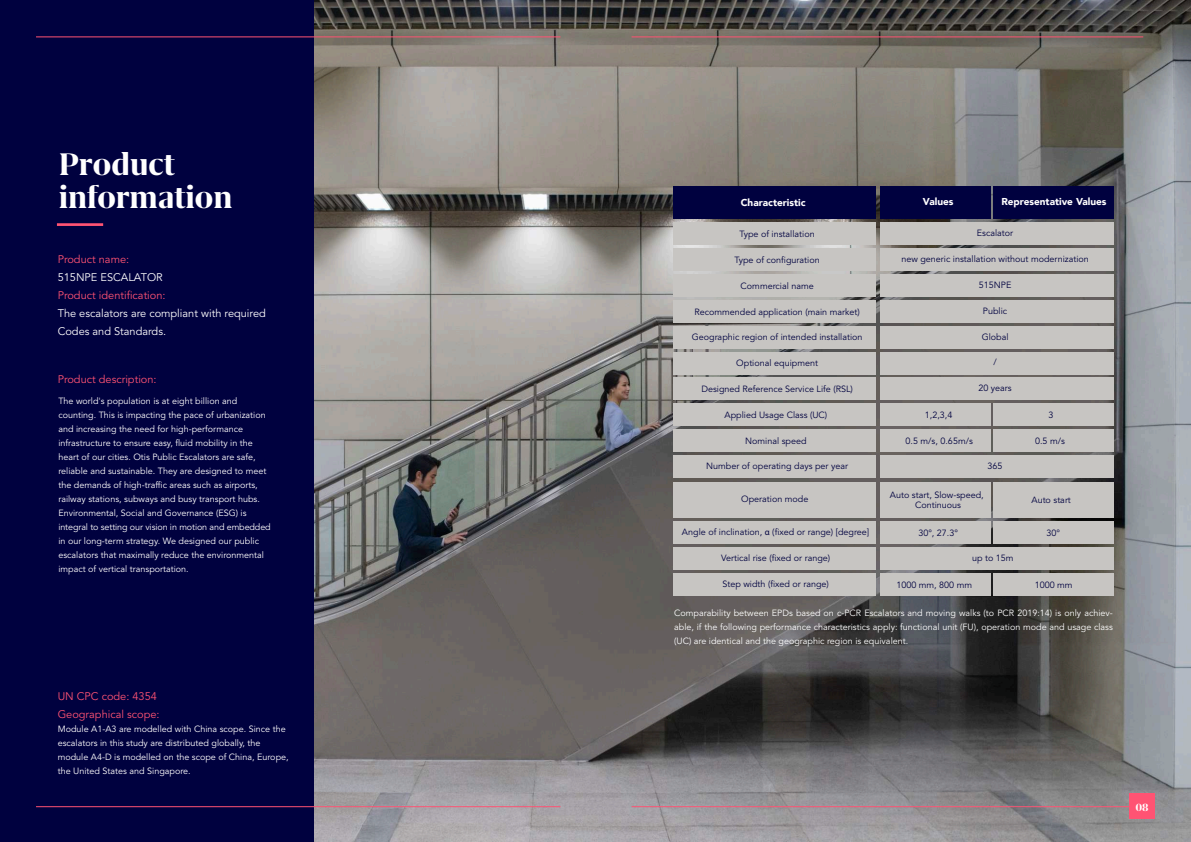
<style>
.page{position:relative;width:1191px;height:842px;background:#fff}
.page>*{position:absolute;margin:0;border:0;box-sizing:border-box;transform-origin:0 0}
.t1{font:700 36px/33px "Grifo M";color:#fff}
.t2{font:700 12px "Grifo M";color:#fff}
.t3{font:11px/18px "Avenir LT Std";color:#ff5373}
.t4{font:11px/18px "Avenir LT Std";color:#fff}
.t5{font:900 10px "Avenir";color:#fff}
.t6{font:9px/14px "Avenir LT Std";color:#fff}
.t7{font:9px/10px "Avenir LT Std";color:#00013f;text-align:center}
.s1{font-family:"Myriad Pro"}
</style>
<div class="page">
<img style="left:314px;top:0;width:877px;height:842px">
<div style="left:880px;top:404px;width:110px;height:22px;background:#c7c5c2"></div>
<div style="left:993px;top:404px;width:121px;height:22px;background:#c7c5c2"></div>
<div style="left:880px;top:430px;width:110px;height:22px;background:#c7c5c2"></div>
<div style="left:993px;top:430px;width:121px;height:22px;background:#c7c5c2"></div>
<div style="left:880px;top:482px;width:110px;height:35px;background:#c7c5c2"></div>
<div style="left:993px;top:482px;width:121px;height:35px;background:#c7c5c2"></div>
<div style="left:673px;top:222px;width:202px;height:22px;background:#c7c5c2"></div>
<div style="left:880px;top:222px;width:234px;height:22px;background:#c7c5c2"></div>
<div style="left:673px;top:248px;width:202px;height:22px;background:#c7c5c2"></div>
<div style="left:880px;top:248px;width:234px;height:22px;background:#c7c5c2"></div>
<div style="left:673px;top:274px;width:202px;height:22px;background:#c7c5c2"></div>
<div style="left:880px;top:274px;width:234px;height:22px;background:#c7c5c2"></div>
<div style="left:673px;top:300px;width:202px;height:22px;background:#c7c5c2"></div>
<div style="left:880px;top:300px;width:234px;height:22px;background:#c7c5c2"></div>
<div style="left:673px;top:326px;width:202px;height:22px;background:#c7c5c2"></div>
<div style="left:880px;top:326px;width:234px;height:22px;background:#c7c5c2"></div>
<div style="left:673px;top:352px;width:202px;height:22px;background:#c7c5c2"></div>
<div style="left:880px;top:352px;width:234px;height:22px;background:#c7c5c2"></div>
<div style="left:673px;top:378px;width:202px;height:22px;background:#c7c5c2"></div>
<div style="left:880px;top:378px;width:234px;height:22px;background:#c7c5c2"></div>
<div style="left:673px;top:404px;width:202px;height:22px;background:#c7c5c2"></div>
<div style="left:673px;top:430px;width:202px;height:22px;background:#c7c5c2"></div>
<div style="left:673px;top:456px;width:202px;height:22px;background:#c7c5c2"></div>
<div style="left:880px;top:456px;width:234px;height:22px;background:#c7c5c2"></div>
<div style="left:673px;top:482px;width:202px;height:36px;background:#c7c5c2"></div>
<div style="left:880px;top:521px;width:110px;height:22px;background:#c7c5c2"></div>
<div style="left:993px;top:521px;width:121px;height:22px;background:#c7c5c2"></div>
<div style="left:673px;top:521px;width:202px;height:22px;background:#c7c5c2"></div>
<div style="left:673px;top:547px;width:202px;height:22px;background:#c7c5c2"></div>
<div style="left:880px;top:547px;width:234px;height:22px;background:#c7c5c2"></div>
<div style="left:673px;top:573px;width:202px;height:22px;background:#c7c5c2"></div>
<div style="left:880px;top:573px;width:110px;height:22px;background:#c7c5c2"></div>
<div style="left:993px;top:573px;width:121px;height:22px;background:#c7c5c2"></div>
<div style="left:0;top:0;width:314px;height:842px;background:#00013f"></div>
<div style="left:673px;top:186px;width:202px;height:32px;background:#00013f"></div>
<div style="left:880px;top:186px;width:110px;height:32px;background:#00013f"></div>
<div style="left:993px;top:186px;width:121px;height:32px;background:#00013f"></div>
<hr style="left:57px;top:223px;width:46px;height:3px;background:#ff5373">
<hr style="left:631px;top:806px;width:512px;height:1px;background:#ff5373">
<hr style="left:36px;top:806px;width:524px;height:1px;background:#ff5373">
<div style="left:1129px;top:793px;width:25px;height:25px;background:#ff5373"></div>
<hr style="left:36px;top:37px;width:524px;height:1px;background:#ff5373">
<hr style="left:631px;top:37px;width:512px;height:1px;background:#ff5373">
<h1 class="t1" style="left:59px;top:147px;width:175px">Product information</h1>
<p class="t3" style="left:58px;top:250px;width:73px">Product name:</p>
<p class="t4" style="left:58px;top:268px;width:107px">515NPE ESCALATOR</p>
<p class="t3" style="left:58px;top:286px;width:109px">Product identification:</p>
<p class="t4" style="left:58px;top:304px;width:210px">The escalators are compliant with required<br>Codes and Standards.</p>
<p class="t3" style="left:58px;top:370px;width:100px">Product description:</p>
<p class="t6" style="left:58px;top:394px;width:214px">The world's population is at eight billion and counting. This is impacting the pace of urbanization and increasing the need for high-performance infrastructure to ensure easy, fluid mobility in the heart of our cities. Otis Public Escalators are safe, reliable and sustainable. They are designed to meet the demands of high-traffic areas such as airports, railway stations, subways and busy transport hubs.<br>Environmental, Social and Governance (ESG) is integral to setting our vision in motion and embedded in our long-term strategy. We designed our public escalators that maximally reduce the environmental impact of vertical transportation.</p>
<p class="t3" style="left:58px;top:687px;width:103px">UN CPC code: 4354<br>Geographical scope:</p>
<p class="t6" style="left:58px;top:722px;width:232px">Module A1-A3 are modelled with China scope. Since the escalators in this study are distributed globally, the module A4-D is modelled on the scope of China, Europe, the United States and Singapore.</p>
<p class="t5" style="left:740px;top:194px;width:66px">Characteristic</p>
<p class="t5" style="left:923px;top:193px;width:32px">Values</p>
<p class="t5" style="left:1001px;top:193px;width:107px">Representative Values</p>
<p class="t7" style="left:739px;top:229px;width:77px">Type of installation</p>
<p class="t7" style="left:734px;top:255px;width:87px">Type of configuration</p>
<p class="t7" style="left:740px;top:281px;width:75px">Commercial name</p>
<p class="t7" style="left:694px;top:307px;width:167px">Recommended application (main market)</p>
<p class="t7" style="left:692px;top:332px;width:172px">Geographic region of intended installation</p>
<p class="t7" style="left:736px;top:358px;width:83px">Optional equipment</p>
<p class="t7" style="left:701px;top:384px;width:153px">Designed Reference Service Life (RSL)</p>
<p class="t7" style="left:724px;top:410px;width:104px">Applied Usage Class (UC)</p>
<p class="t7" style="left:745px;top:436px;width:63px">Nominal speed</p>
<p class="t7" style="left:706px;top:461px;width:143px">Number of operating days per year</p>
<p class="t7" style="left:977px;top:228px;width:38px">Escalator</p>
<p class="t7" style="left:901px;top:254px;width:189px">new generic installation without modernization</p>
<p class="t7" style="left:978px;top:280px;width:34px">515NPE</p>
<p class="t7" style="left:983px;top:306px;width:26px">Public</p>
<p class="t7" style="left:981px;top:332px;width:28px">Global</p>
<p class="t7" style="left:993px;top:357px;width:5px">/</p>
<p class="t7" style="left:978px;top:383px;width:35px">20 years</p>
<p class="t7" style="left:925px;top:410px;width:29px">1,2,3,4</p>
<p class="t7" style="left:905px;top:436px;width:69px">0.5 m/s, 0.65m/s</p>
<p class="t7" style="left:987px;top:461px;width:17px">365</p>
<p class="t7" style="left:1048px;top:410px;width:7px">3</p>
<p class="t7" style="left:1035px;top:436px;width:31px">0.5 m/s</p>
<p class="t7" style="left:741px;top:495px;width:69px">Operation mode</p>
<p class="t7" style="left:682px;top:527px;width:189px">Angle of inclination, <span class="s1">α</span> (fixed or range) [degree]</p>
<p class="t7" style="left:721px;top:553px;width:111px">Vertical rise (fixed or range)</p>
<p class="t7" style="left:722px;top:579px;width:108px">Step width (fixed or range)</p>
<p class="t7" style="left:890px;top:490px;width:95px">Auto start, Slow-speed,<br>Continuous</p>
<p class="t7" style="left:1031px;top:495px;width:41px">Auto start</p>
<p class="t7" style="left:918px;top:528px;width:41px">30°, 27.3°</p>
<p class="t7" style="left:1046px;top:528px;width:15px">30°</p>
<p class="t7" style="left:972px;top:553px;width:43px">up to 15m</p>
<p class="t7" style="left:896px;top:580px;width:77px">1000 mm, 800 mm</p>
<p class="t7" style="left:1034px;top:580px;width:39px">1000 mm</p>
<p class="t6" style="left:674px;top:606px;width:440px;text-align:justify">Comparability between EPDs based on c-PCR Escalators and moving walks (to PCR 2019:14) is only achiev&shy;able, if the following performance characteristics apply: functional unit (FU), operation mode and usage class (UC) are identical and the geographic region is equivalent.</p>
<h2 class="t2" style="left:1135px;top:801px;width:15px">08</h2>
</div>
